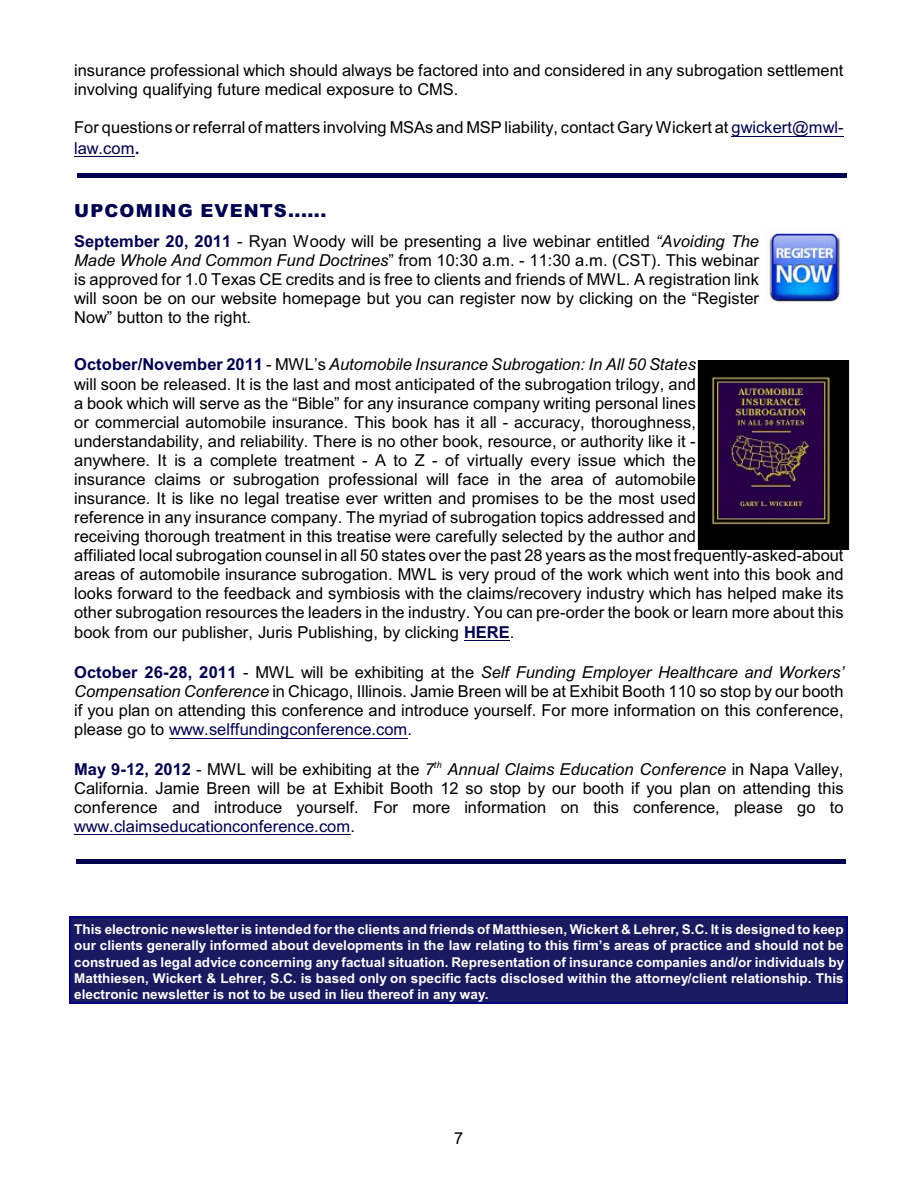
<style>
.page{position:relative;width:918px;height:1188px;background:#fff}
.page>*{position:absolute;margin:0;border:0;box-sizing:border-box;transform-origin:0 0}
.t1{font:900 18px "Arial";letter-spacing:.06em;color:#00004f}
.t2{font:16.5px/19.2px "Arial";letter-spacing:.005em;color:#000}
.t3{font:700 13.5px/16.2px "Arial";color:#fff;text-align:justify}
.t4{font:italic 9px "Arial";color:#000}
.s1{color:#00004f}
.s2{font-family:"Arial Rounded MT Bold";font-size:18px;color:#00004f}
.s3{font-weight:700;color:#00004f}
.s4{font-style:italic}
</style>
<div class="page">
<div style="left:70px;top:917px;width:778px;height:87px;background:#1a1a61"></div>
<hr style="left:70px;top:917px;width:1px;height:86px;background:#000080">
<hr style="left:847px;top:917px;width:1px;height:86px;background:#000080">
<hr style="left:70px;top:917px;width:778px;height:1px;background:#000080">
<hr style="left:70px;top:1002px;width:778px;height:2px;background:#000080">
<img style="left:697px;top:361px;width:153px;height:189px">
<img style="left:768px;top:229px;width:74px;height:75px">
<hr style="left:731px;top:136px;width:113px;height:1px;background:#00004f">
<hr style="left:74px;top:156px;width:61px;height:1px;background:#00004f">
<hr style="left:464px;top:640px;width:46px;height:1px;background:#00004f">
<hr style="left:169px;top:738px;width:239px;height:1px;background:#00004f">
<hr style="left:74px;top:834px;width:276px;height:1px;background:#00004f">
<hr style="left:77px;top:174px;width:770px;height:4px;background:#00004f">
<hr style="left:76px;top:860px;width:770px;height:4px;background:#00004f">
<p class="t2" style="left:74px;top:62px;width:771px">insurance professional which should always be factored into and considered in any subrogation settlement involving qualifying future medical exposure to CMS.</p>
<p class="t2" style="left:74px;top:119px;width:771px;line-height:20.7px">For questions or referral of matters involving MSAs and MSP liability, contact Gary Wickert at <span class="s1">gwickert@mwl&shy;law.com</span><span class="s2">.</span></p>
<p class="t1" style="left:74px;top:205px;width:254px">UPCOMING EVENTS......</p>
<p class="t2" style="left:74px;top:233px;width:686px;text-align:justify"><span class="s3">September 20, 2011</span> - Ryan Woody will be presenting a live webinar entitled <span class="s4">“Avoiding The Made Whole And Common Fund Doctrines</span>” from 10:30 a.m. - 11:30 a.m. (CST). This webinar is approved for 1.0 Texas CE credits and is free to clients and friends of MWL. A registration link will soon be on our website homepage but you can register now by clicking on the “Register Now” button to the right.</p>
<p class="t2" style="left:74px;top:356px;width:771px"><span class="s3">October/November 2011</span> - MWL’s <span class="s4">Automobile Insurance Subrogation: In All 50 States<br></span>will soon be released. It is the last and most anticipated of the subrogation trilogy, and<br>a book which will serve as the “Bible” for any insurance company writing personal lines<br>or commercial automobile insurance. This book has it all - accuracy, thoroughness,<br>understandability, and reliability. There is no other book, resource, or authority like it -<br>anywhere. It is a complete treatment - A to Z - of virtually every issue which the<br>insurance claims or subrogation professional will face in the area of automobile<br>insurance. It is like no legal treatise ever written and promises to be the most used<br>reference in any insurance company. The myriad of subrogation topics addressed and<br>receiving thorough treatment in this treatise were carefully selected by the author and<br>affiliated local subrogation counsel in all 50 states over the past 28 years as the most frequently-asked-about areas of automobile insurance subrogation. MWL is very proud of the work which went into this book and looks forward to the feedback and symbiosis with the claims/recovery industry which has helped make its other subrogation resources the leaders in the industry. You can pre-order the book or learn more about this book from our publisher, Juris Publishing, by clicking <span class="s3">HERE</span><span class="s1">.</span></p>
<p class="t2" style="left:74px;top:664px;width:771px;text-align:justify"><span class="s3">October 26-28, 2011</span> - MWL will be exhibiting at the <span class="s4">Self Funding Employer Healthcare and Workers’ Compensation Conference</span> in Chicago, Illinois. Jamie Breen will be at Exhibit Booth 110 so stop by our booth if you plan on attending this conference and introduce yourself. For more information on this conference, please go to <span class="s1">www.selffundingconference.com.</span></p>
<p class="t2" style="left:74px;top:761px;width:771px"><span class="s3">May 9-12, 2012</span> - MWL will be exhibiting at the <span class="s4">7 Annual Claims Education Conference</span> in Napa Valley,</p>
<p class="t4" style="left:434px;top:761px;width:9px">th</p>
<p class="t2" style="left:74px;top:780px;width:771px;text-align:justify">California. Jamie Breen will be at Exhibit Booth 12 so stop by our booth if you plan on attending this conference and introduce yourself. For more information on this conference, please go to <span class="s1">www.claimseducationconference.com</span>.</p>
<p class="t3" style="left:74px;top:923px;width:772px">This electronic newsletter is intended for the clients and friends of Matthiesen, Wickert &amp; Lehrer, S.C. It is designed to keep our clients generally informed about developments in the law relating to this firm’s areas of practice and should not be construed as legal advice concerning any factual situation. Representation of insurance companies and/or individuals by Matthiesen, Wickert &amp; Lehrer, S.C. is based only on specific facts disclosed within the attorney/client relationship. This electronic newsletter is not to be used in lieu thereof in any way.</p>
<p class="t2" style="left:454px;top:1130px;width:11px">7</p>
</div>
